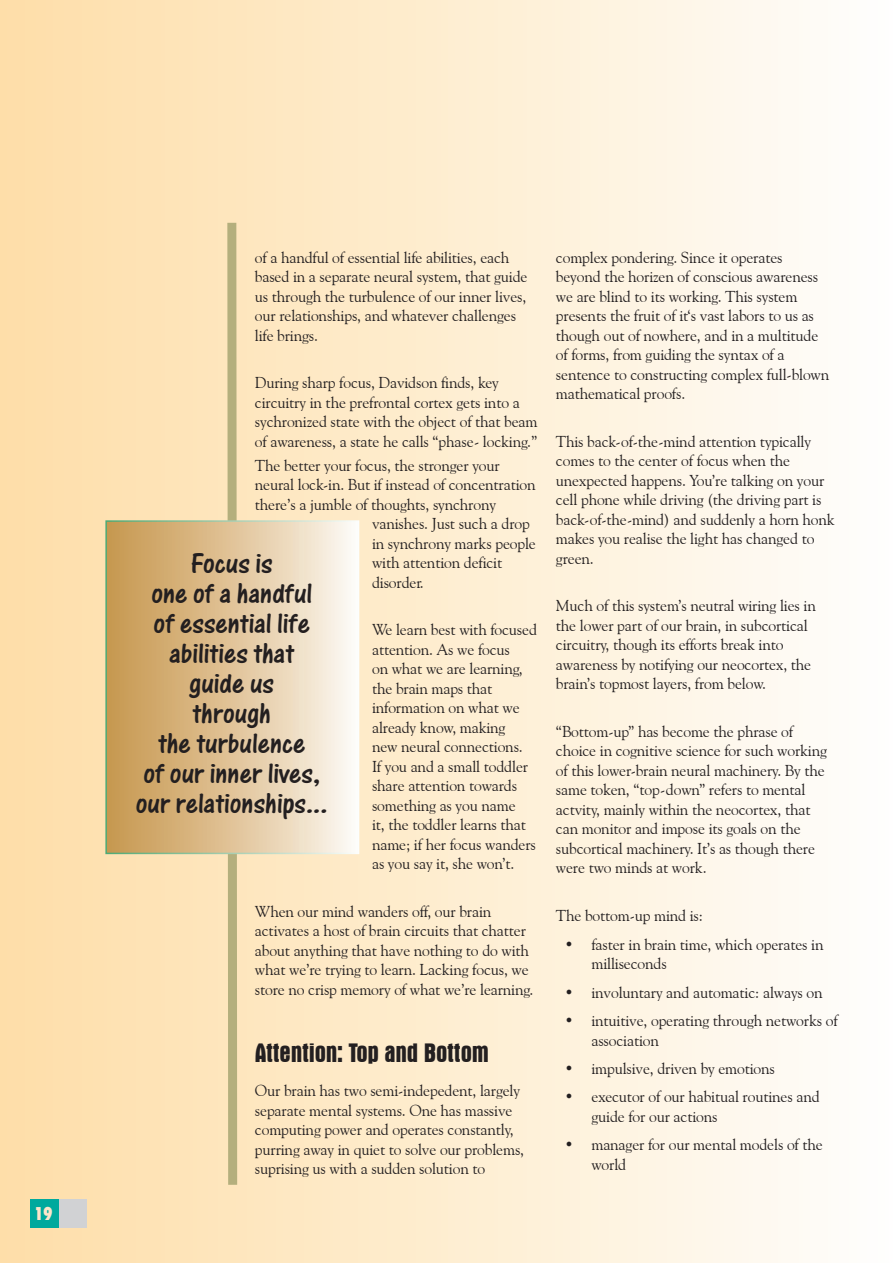
<style>
.page{position:relative;width:893px;height:1263px;background:#fff}
.page>*{position:absolute;margin:0;border:0;box-sizing:border-box;transform-origin:0 0}
.CONTENT_HEADING{font:30px/30px "One Stroke Script Let Plain";color:#231f20;text-align:center}
.t1{font:700 condensed 27px "Aurora BT";letter-spacing:-.01em;color:#231f20}
.t2{font:900 condensed 18px "Futura BT";color:#fee5ca}
.t3{font:15.75px/19.5px "Goudy Old Style BT";letter-spacing:-.01em;color:#231f20}
</style>
<div class="page">
<div style="left:0;top:0;width:893px;height:1263px;background:linear-gradient(to right,#fedea7,#fefefc)"></div>
<svg style="left:223px;top:214px;width:19px;height:980px;background:#dbcc9f"></svg>
<div style="left:106px;top:521px;width:253px;height:332px;background:linear-gradient(to right,#c69449,#fdf8f1)"></div>
<div style="left:105px;top:520px;width:254px;height:334px;border:2px solid #fff"></div>
<div style="left:58px;top:1199px;width:28px;height:28px;background:#d1d2d4"></div>
<div style="left:30px;top:1199px;width:28px;height:28px;background:#00a99d"></div>
<p class="t2" style="left:35px;top:1203px;width:19px">19</p>
<p class="t3" style="left:255px;top:247px;width:274px">of a handful of essential life abilities, each based in a separate neural system, that guide us through the turbulence of our inner lives, our relationships, and whatever challenges life brings.</p>
<p class="t3" style="left:255px;top:373px;width:284px">During sharp focus, Davidson finds, key circuitry in the prefrontal cortex gets into a sychronized state with the object of that beam of awareness, a state he calls “phase- locking.”</p>
<p class="t3" style="left:255px;top:455px;width:246px">The better your focus, the stronger your</p>
<p class="t3" style="left:255px;top:475px;width:282px">neural lock-in. But if instead of concentration</p>
<p class="t3" style="left:255px;top:494px;width:243px">there’s a jumble of thoughts, synchrony</p>
<p class="t3" style="left:372px;top:514px;width:159px">vanishes. Just such a drop</p>
<p class="t3" style="left:372px;top:533px;width:165px">in synchrony marks people</p>
<p class="t3" style="left:372px;top:553px;width:132px">with attention deficit</p>
<p class="t3" style="left:372px;top:572px;width:53px">disorder.</p>
<p class="t3" style="left:372px;top:620px;width:166px">We learn best with focused attention. As we focus<br>on what we are learning, the brain maps that information on what we already know, making<br>new neural connections.<br>If you and a small toddler share attention towards something as you name<br>it, the toddler learns that name; if her focus wanders as you say it, she won’t.</p>
<p class="t3" style="left:255px;top:901px;width:280px">When our mind wanders off, our brain activates a host of brain circuits that chatter about anything that have nothing to do with what we’re trying to learn. Lacking focus, we store no crisp memory of what we’re learning.</p>
<p class="CONTENT_HEADING" style="left:136px;top:548px;width:193px">Focus is<br>one of a handful<br>of essential life abilities that<br>guide us<br>through<br>the turbulence<br>of our inner lives, our relationships...</p>
<p class="t1" style="left:255px;top:1037px;width:235px">Attention: Top and Bottom</p>
<p class="t3" style="left:255px;top:1081px;width:271px">Our brain has two semi-indepedent, largely separate mental systems. One has massive computing power and operates constantly, purring away in quiet to solve our problems, suprising us with a sudden solution to</p>
<p class="t3" style="left:556px;top:247px;width:275px">complex pondering. Since it operates beyond the horizen of conscious awareness we are blind to its working. This system presents the fruit of it‘s vast labors to us as though out of nowhere, and in a multitude of forms, from guiding the syntax of a sentence to constructing complex full-blown mathematical proofs.</p>
<p class="t3" style="left:556px;top:431px;width:280px">This back-of-the-mind attention typically comes to the center of focus when the unexpected happens. You’re talking on your cell phone while driving (the driving part is back-of-the-mind) and suddenly a horn honk makes you realise the light has changed to green.</p>
<p class="t3" style="left:556px;top:596px;width:261px">Much of this system’s neutral wiring lies in the lower part of our brain, in subcortical circuitry, though its efforts break into awareness by notifying our neocortex, the brain’s topmost layers, from below.</p>
<p class="t3" style="left:556px;top:721px;width:273px">“Bottom-up” has become the phrase of choice in cognitive science for such working of this lower-brain neural machinery. By the same token, “top-down” refers to mental actvity, mainly within the neocortex, that can monitor and impose its goals on the subcortical machinery. It’s as though there were two minds at work.</p>
<p class="t3" style="left:556px;top:906px;width:149px">The bottom-up mind is:</p>
<p class="t3" style="left:591px;top:934px;width:234px;text-indent:-27px">• faster in brain time, which operates in milliseconds</p>
<p class="t3" style="left:564px;top:982px;width:260px">• involuntary and automatic: always on</p>
<p class="t3" style="left:591px;top:1010px;width:248px;text-indent:-27px">• intuitive, operating through networks of association</p>
<p class="t3" style="left:564px;top:1058px;width:212px">• impulsive, driven by emotions</p>
<p class="t3" style="left:591px;top:1087px;width:230px;text-indent:-27px">• executor of our habitual routines and guide for our actions</p>
<p class="t3" style="left:591px;top:1135px;width:233px;text-indent:-27px">• manager for our mental models of the world</p>
</div>
